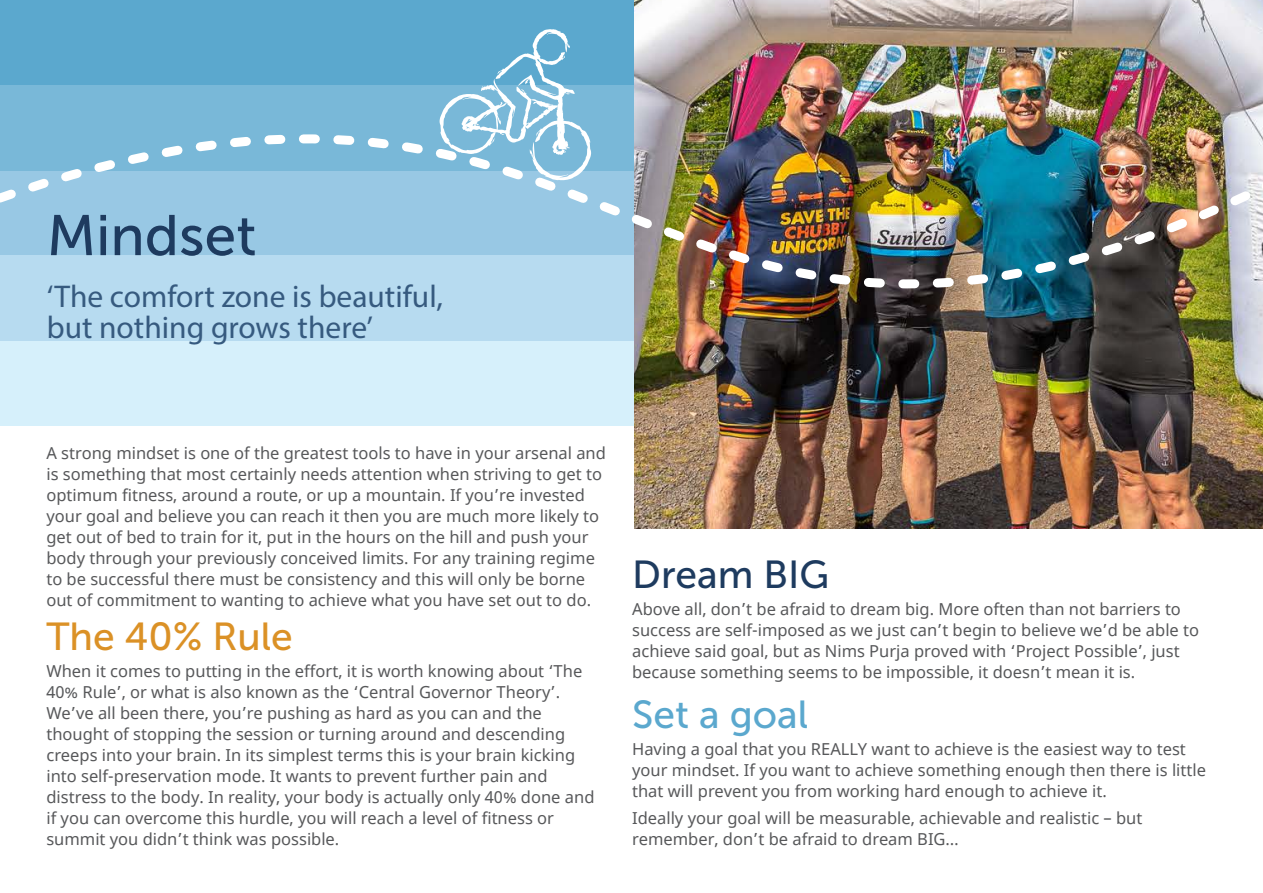
<style>
.page{position:relative;width:1263px;height:893px;background:#fff}
.page>*{position:absolute;margin:0;border:0;box-sizing:border-box;transform-origin:0 0}
.t1{font:57px "Museo Sans 500";color:#1e3b5f}
.t2{font:39px "Museo Sans 500";color:#db9126}
.t3{font:39px "Museo Sans 500";color:#1e3b5f}
.t4{font:39px "Museo Sans 500";color:#5ba8ce}
.t5{font:31.5px/31.5px "Myriad Pro";color:#365a7f}
.t6{font:16.5px/21px "Noto Sans";color:#57585a}
</style>
<div class="page">
<img style="left:635px;top:490px;width:628px;height:38px">
<img style="left:0;top:0;width:1263px;height:490px">
<h1 class="t1" style="left:47px;top:204px;width:211px">Mindset</h1>
<h3 class="t5" style="left:47px;top:280px;width:398px">‘The comfort zone is beautiful, but nothing grows there’</h3>
<p class="t6" style="left:46px;top:443px;width:561px">A strong mindset is one of the greatest tools to have in your arsenal and is something that most certainly needs attention when striving to get to optimum fitness, around a route, or up a mountain. If you’re invested your goal and believe you can reach it then you are much more likely to get out of bed to train for it, put in the hours on the hill and push your body through your previously conceived limits. For any training regime to be successful there must be consistency and this will only be borne out of commitment to wanting to achieve what you have set out to do.</p>
<h2 class="t2" style="left:46px;top:615px;width:248px">The 40% Rule</h2>
<p class="t6" style="left:46px;top:661px;width:550px">When it comes to putting in the effort, it is worth knowing about ‘The 40% Rule’, or what is also known as the ‘Central Governor Theory’.<br>We’ve all been there, you’re pushing as hard as you can and the thought of stopping the session or turning around and descending creeps into your brain. In its simplest terms this is your brain kicking into self-preservation mode. It wants to prevent further pain and distress to the body. In reality, your body is actually only 40% done and if you can overcome this hurdle, you will reach a level of fitness or summit you didn’t think was possible.</p>
<h2 class="t3" style="left:632px;top:553px;width:198px">Dream BIG</h2>
<p class="t6" style="left:632px;top:599px;width:568px">Above all, don’t be afraid to dream big. More often than not barriers to success are self-imposed as we just can’t begin to believe we’d be able to achieve said goal, but as Nims Purja proved with ‘Project Possible’, just because something seems to be impossible, it doesn’t mean it is.</p>
<h2 class="t4" style="left:632px;top:693px;width:177px">Set a goal</h2>
<p class="t6" style="left:632px;top:739px;width:575px">Having a goal that you REALLY want to achieve is the easiest way to test your mindset. If you want to achieve something enough then there is little that will prevent you from working hard enough to achieve it.</p>
<p class="t6" style="left:632px;top:808px;width:512px">Ideally your goal will be measurable, achievable and realistic – but remember, don’t be afraid to dream BIG…</p>
</div>
